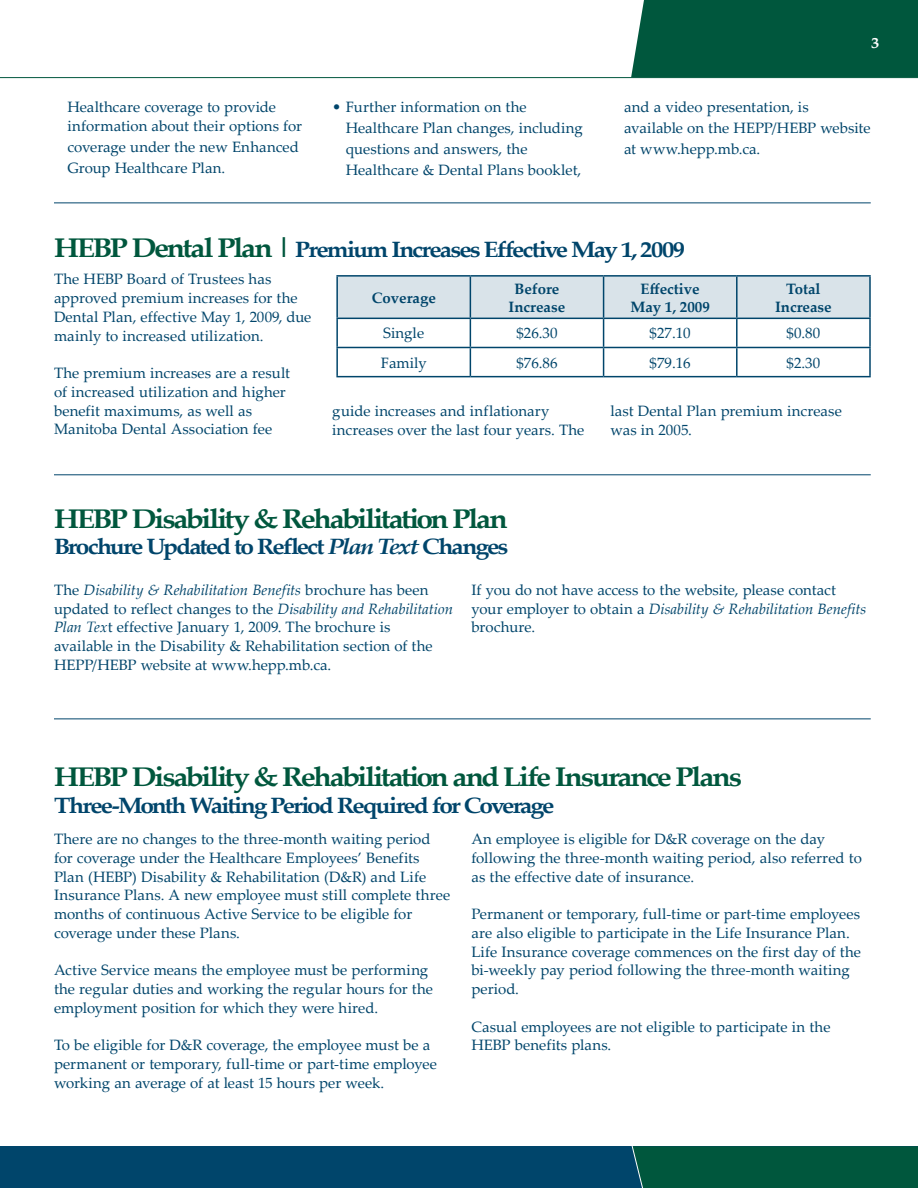
<style>
.page{position:relative;width:918px;height:1188px;background:#fff}
.page>*{position:absolute;margin:0;border:0;box-sizing:border-box;transform-origin:0 0}
.t1{font:700 27px "Palatino Linotype";letter-spacing:-.075em;color:#00573d;scale:1.11 1}
.t2{font:700 22.2px "Palatino Linotype";letter-spacing:-.075em;color:#00456b;scale:1.11 1}
.t3{font:15px/18.8px "Palatino Linotype";color:#00456b}
.t4{font:700 15px/18px "Palatino Linotype";color:#00456b;text-align:center}
.t5{font:700 15px "Palatino Linotype";color:#fff;scale:1.1 1}
.s1{font-size:27px;color:#00573d}
.s2{font-style:italic}
</style>
<div class="page">
<div style="left:631px;top:0;width:287px;height:77px;background:#00573d"></div>
<hr style="left:0;top:77px;width:918px;height:1px;background:#00573d">
<div style="left:0;top:1146px;width:918px;height:42px;background:#00456b"></div>
<div style="left:631px;top:1146px;width:287px;height:42px;background:#00573d"></div>
<hr style="left:54px;top:474px;width:817px;height:1px;background:#00456b">
<hr style="left:54px;top:202px;width:817px;height:1px;background:#00456b">
<hr style="left:54px;top:718px;width:817px;height:1px;background:#00456b">
<hr style="left:336px;top:319px;width:2px;height:28px;background:#00456b">
<hr style="left:869px;top:319px;width:2px;height:28px;background:#00456b">
<hr style="left:336px;top:347px;width:134px;height:1px;background:#00456b">
<hr style="left:336px;top:348px;width:2px;height:28px;background:#00456b">
<svg style="left:337px;top:277px;width:533px;height:99px"></svg>
<hr style="left:737px;top:347px;width:134px;height:1px;background:#00456b">
<hr style="left:736px;top:348px;width:2px;height:28px;background:#00456b">
<hr style="left:869px;top:348px;width:2px;height:28px;background:#00456b">
<hr style="left:336px;top:376px;width:134px;height:1px;background:#00456b">
<hr style="left:470px;top:376px;width:134px;height:1px;background:#00456b">
<hr style="left:604px;top:376px;width:133px;height:1px;background:#00456b">
<hr style="left:737px;top:376px;width:134px;height:1px;background:#00456b">
<hr style="left:470px;top:275px;width:134px;height:2px;background:#00456b">
<hr style="left:604px;top:275px;width:133px;height:2px;background:#00456b">
<hr style="left:603px;top:277px;width:1px;height:41px;background:#00456b">
<hr style="left:737px;top:275px;width:134px;height:2px;background:#00456b">
<hr style="left:736px;top:277px;width:2px;height:41px;background:#00456b">
<hr style="left:869px;top:277px;width:2px;height:41px;background:#00456b">
<hr style="left:470px;top:318px;width:134px;height:1px;background:#00456b">
<hr style="left:604px;top:318px;width:133px;height:1px;background:#00456b">
<hr style="left:737px;top:318px;width:134px;height:1px;background:#00456b">
<hr style="left:336px;top:275px;width:134px;height:2px;background:#00456b">
<hr style="left:336px;top:277px;width:2px;height:41px;background:#00456b">
<hr style="left:470px;top:277px;width:1px;height:41px;background:#00456b">
<hr style="left:336px;top:318px;width:134px;height:1px;background:#00456b">
<p class="t3" style="left:68px;top:97px;width:236px">Healthcare coverage to provide information about their options for</p>
<p class="t3" style="left:68px;top:136px;width:233px;line-height:21px">coverage under the new Enhanced<br>Group Healthcare Plan.</p>
<p class="t5" style="left:871px;top:33px;width:9px">3</p>
<p class="t3" style="left:346px;top:96px;width:239px;line-height:21px;text-indent:-13px">• Further information on the<br>Healthcare Plan changes, including questions and answers, the<br>Healthcare &amp; Dental Plans booklet,</p>
<p class="t3" style="left:624px;top:96px;width:248px;line-height:21px">and a video presentation, is available on the HEPP/HEBP website at www.hepp.mb.ca.</p>
<h2 class="t2" style="left:54px;top:233px;width:570px"><span class="s1">HEBP Dental Plan |</span> Premium Increases Effective May 1, 2009</h2>
<p class="t4" style="left:372px;top:288px;width:66px">Coverage</p>
<p class="t4" style="left:509px;top:279px;width:58px">Before<br>Increase</p>
<p class="t4" style="left:630px;top:279px;width:81px">Effective<br>May 1, 2009</p>
<p class="t4" style="left:775px;top:279px;width:58px">Total<br>Increase</p>
<p class="t3" style="left:383px;top:323px;width:42px">Single</p>
<p class="t3" style="left:516px;top:323px;width:43px">$26.30</p>
<p class="t3" style="left:650px;top:323px;width:43px">$27.10</p>
<p class="t3" style="left:787px;top:323px;width:35px">$0.80</p>
<p class="t3" style="left:381px;top:352px;width:48px">Family</p>
<p class="t3" style="left:516px;top:352px;width:43px">$76.86</p>
<p class="t3" style="left:650px;top:352px;width:43px">$79.16</p>
<p class="t3" style="left:787px;top:352px;width:35px">$2.30</p>
<p class="t3" style="left:54px;top:269px;width:259px">The HEBP Board of Trustees has approved premium increases for the Dental Plan, effective May 1, 2009, due mainly to increased utilization.</p>
<p class="t3" style="left:54px;top:363px;width:238px">The premium increases are a result of increased utilization and higher benefit maximums, as well as Manitoba Dental Association fee</p>
<p class="t3" style="left:332px;top:401px;width:254px">guide increases and inflationary increases over the last four years. The</p>
<p class="t3" style="left:610px;top:401px;width:233px">last Dental Plan premium increase was in 2005.</p>
<h1 class="t1" style="left:54px;top:499px;width:410px">HEBP Disability &amp; Rehabilitation Plan</h1>
<h2 class="t2" style="left:54px;top:531px;width:411px">Brochure Updated to Reflect <span class="s2">Plan Text</span> Changes</h2>
<p class="t3" style="left:54px;top:580px;width:401px">The <span class="s2">Disability &amp; Rehabilitation Benefits</span> brochure has been updated to reflect changes to the <span class="s2">Disability and Rehabilitation Plan Tex</span>t effective January 1, 2009. The brochure is available in the Disability &amp; Rehabilitation section of the HEPP/HEBP website at www.hepp.mb.ca.</p>
<p class="t3" style="left:471px;top:580px;width:396px">If you do not have access to the website, please contact your employer to obtain a <span class="s2">Disability &amp; Rehabilitation Benefits </span>brochure.</p>
<h1 class="t1" style="left:54px;top:757px;width:621px">HEBP Disability &amp; Rehabilitation and Life Insurance Plans</h1>
<h2 class="t2" style="left:54px;top:789px;width:452px">Three-Month Waiting Period Required for Coverage</h2>
<p class="t3" style="left:54px;top:829px;width:398px">There are no changes to the three-month waiting period for coverage under the Healthcare Employees’ Benefits Plan (HEBP) Disability &amp; Rehabilitation (D&amp;R) and Life Insurance Plans. A new employee must still complete three months of continuous Active Service to be eligible for coverage under these Plans.</p>
<p class="t3" style="left:54px;top:960px;width:380px">Active Service means the employee must be performing the regular duties and working the regular hours for the employment position for which they were hired.</p>
<p class="t3" style="left:54px;top:1035px;width:385px">To be eligible for D&amp;R coverage, the employee must be a permanent or temporary, full-time or part-time employee working an average of at least 15 hours per week.</p>
<p class="t3" style="left:471px;top:829px;width:392px">An employee is eligible for D&amp;R coverage on the day following the three-month waiting period, also referred to as the effective date of insurance.</p>
<p class="t3" style="left:471px;top:904px;width:391px">Permanent or temporary, full-time or part-time employees are also eligible to participate in the Life Insurance Plan.<br>Life Insurance coverage commences on the first day of the bi-weekly pay period following the three-month waiting period.</p>
<p class="t3" style="left:471px;top:1017px;width:361px">Casual employees are not eligible to participate in the<br>HEBP benefits plans.</p>
</div>
